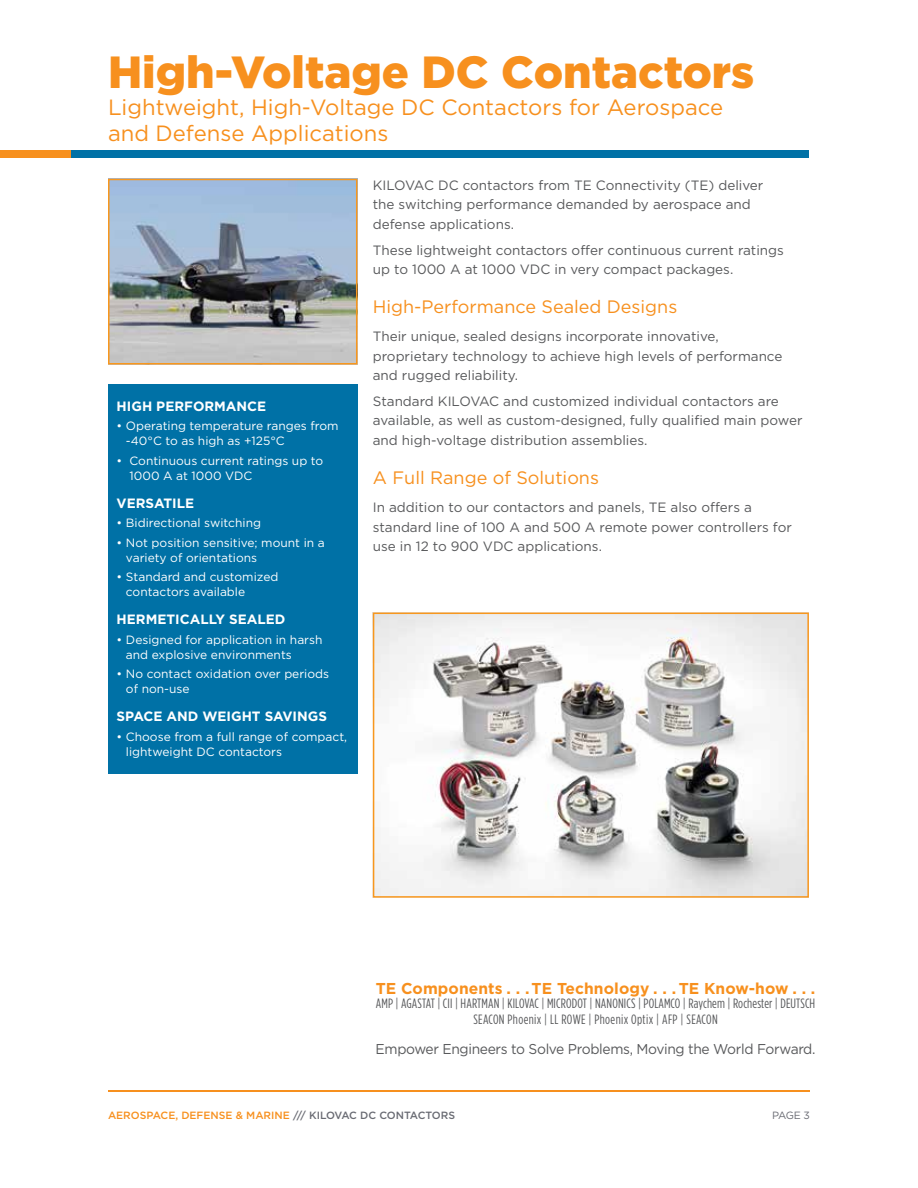
<style>
.page{position:relative;width:918px;height:1188px;background:#fff}
.page>*{position:absolute;margin:0;border:0;box-sizing:border-box;transform-origin:0 0}
.t1{font:900 45px "Gotham";color:#f7901e}
.t2{font:22.05px/26.5px "Gotham";color:#f7901e}
.t3{font:18px "Gotham";color:#f7901e}
.t4{font:700 15.75px "Gotham";letter-spacing:.005em;color:#f7901e}
.t5{font:14.25px "Gotham";letter-spacing:-.025em;color:#58595b}
.t6{font:13.5px/19.5px "Gotham";color:#58595b}
.t7{font:13.5px/15.9px "Gotham Condensed";letter-spacing:.01em;color:#58595b;text-align:center}
.t8{font:700 13.5px "Gotham";color:#fff}
.t9{font:12px/15px "Gotham";color:#fff}
.t10{font:500 10.5px "Gotham";color:#f7901e}
.t11{font:10.5px "Gotham";color:#696b73}
.s1{color:#696b73}
</style>
<div class="page">
<hr style="left:108px;top:1090px;width:702px;height:1px;background:#f7901e">
<img style="left:111px;top:182px;width:243px;height:180px">
<div style="left:108px;top:179px;width:249px;height:186px;border:2px solid #f8971d"></div>
<div style="left:108px;top:384px;width:249px;height:390px;background:#0071a6"></div>
<div style="left:71px;top:150px;width:738px;height:7px;background:#0071a6"></div>
<div style="left:0;top:150px;width:71px;height:7px;background:#f7901e"></div>
<img style="left:376px;top:616px;width:430px;height:279px">
<div style="left:373px;top:613px;width:436px;height:285px;border:2px solid #f8971d"></div>
<h1 class="t1" style="left:108px;top:41px;width:648px">High-Voltage DC Contactors</h1>
<h2 class="t2" style="left:108px;top:93px;width:617px">Lightweight, High-Voltage DC Contactors for Aerospace and Defense Applications</h2>
<p class="t8" style="left:117px;top:397px;width:151px">HIGH PERFORMANCE</p>
<p class="t9" style="left:126px;top:418px;width:214px;text-indent:-9px">• Operating temperature ranges from -40°C to as high as +125°C</p>
<p class="t9" style="left:130px;top:453px;width:195px;text-indent:-13px">• Continuous current ratings up to<br>1000 A at 1000 VDC</p>
<p class="t8" style="left:117px;top:494px;width:79px">VERSATILE</p>
<p class="t9" style="left:117px;top:515px;width:146px">• Bidirectional switching</p>
<p class="t9" style="left:126px;top:535px;width:200px;text-indent:-9px">• Not position sensitive; mount in a variety of orientations</p>
<p class="t9" style="left:126px;top:569px;width:154px;text-indent:-9px">• Standard and customized contactors available</p>
<p class="t8" style="left:117px;top:611px;width:170px">HERMETICALLY SEALED</p>
<p class="t9" style="left:126px;top:632px;width:198px;text-indent:-9px">• Designed for application in harsh and explosive environments</p>
<p class="t9" style="left:126px;top:666px;width:205px;text-indent:-9px">• No contact oxidation over periods of non-use</p>
<p class="t8" style="left:117px;top:707px;width:212px">SPACE AND WEIGHT SAVINGS</p>
<p class="t9" style="left:126px;top:729px;width:223px;text-indent:-9px">• Choose from a full range of compact, lightweight DC contactors</p>
<p class="t6" style="left:373px;top:175px;width:392px">KILOVAC DC contactors from TE Connectivity (TE) deliver the switching performance demanded by aerospace and defense applications.</p>
<p class="t6" style="left:373px;top:240px;width:413px">These lightweight contactors offer continuous current ratings up to 1000 A at 1000 VDC in very compact packages.</p>
<h3 class="t3" style="left:373px;top:295px;width:306px">High-Performance Sealed Designs</h3>
<p class="t6" style="left:373px;top:326px;width:411px">Their unique, sealed designs incorporate innovative, proprietary technology to achieve high levels of performance and rugged reliability.</p>
<p class="t6" style="left:373px;top:391px;width:431px">Standard KILOVAC and customized individual contactors are available, as well as custom-designed, fully qualified main power and high-voltage distribution assemblies.</p>
<h3 class="t3" style="left:373px;top:466px;width:228px">A Full Range of Solutions</h3>
<p class="t6" style="left:373px;top:497px;width:421px">In addition to our contactors and panels, TE also offers a standard line of 100 A and 500 A remote power controllers for use in 12 to 900 VDC applications.</p>
<p class="t4" style="left:376px;top:978px;width:441px">TE Components . . . TE Technology . . . TE Know-how . . .</p>
<p class="t7" style="left:376px;top:995px;width:441px">AMP | AGASTAT | CII | HARTMAN | KILOVAC | MICRODOT | NANONICS | POLAMCO | Raychem | Rochester | DEUTSCH<br>SEACON Phoenix | LL ROWE | Phoenix Optix | AFP | SEACON</p>
<p class="t5" style="left:376px;top:1040px;width:441px">Empower Engineers to Solve Problems, Moving the World Forward.</p>
<p class="t10" style="left:108px;top:1108px;width:349px">AEROSPACE, DEFENSE &amp; MARINE <span class="s1">/// KILOVAC DC CONTACTORS</span></p>
<p class="t11" style="left:772px;top:1108px;width:39px">PAGE 3</p>
</div>
